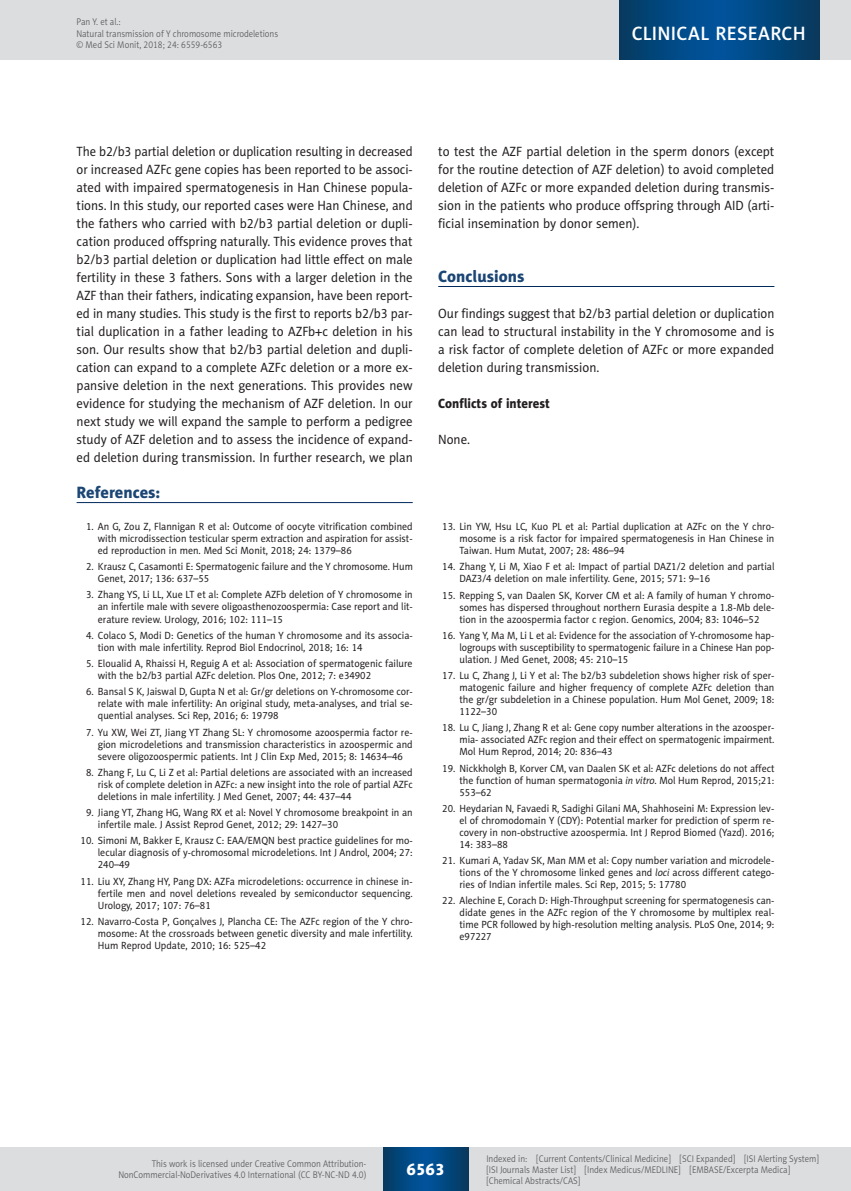
<style>
.page{position:relative;width:851px;height:1191px;background:#fff}
.page>*{position:absolute;margin:0;border:0;box-sizing:border-box;transform-origin:0 0}
.t1{font:19.5px "Naomi Sans EFN Medium";letter-spacing:.015em;color:#fff}
.MSM_Referencje_Tytul{font:16.5px "Naomi Sans EFN Heavy";color:#1a4574}
.MSM_Headline_1{font:16.5px "Naomi Sans EFN Heavy";color:#1a4574}
.t2{font:16.5px "Naomi Sans EFN Heavy";color:#fff}
.MSM_Body{font:13.5px/18px "Naomi Sans EFN";color:#231f20;text-align:justify;scale:.93 1}
.MSM_Body-2{font:13.5px/18px "Naomi Sans EFN";color:#231f20;text-align:justify;scale:.95 1}
.MSM_Body-3{font:13.5px/18px "Naomi Sans EFN";color:#231f20;text-align:justify;scale:.94 1}
.MSM_Headline_2{font:13.5px "Naomi Sans EFN Heavy";color:#231f20;scale:.95 1}
.MSM_Referencje_punkt{font:10.5px/12px "Naomi Sans EFN";color:#231f20;text-align:justify;scale:.95 1}
.MSM_Referencje_punkt-2{font:10.5px/12px "Naomi Sans EFN";color:#231f20;text-align:justify;scale:.94 1}
.t3{font:9.75px/11.2px "Naomi Sans EFN Light";color:#57585a;scale:.9 1}
.s1{font-style:italic}
</style>
<div class="page">
<hr style="left:77px;top:502px;width:335px;height:1px;background:#00295c">
<hr style="left:438px;top:286px;width:336px;height:1px;background:#00295c">
<div style="left:0;top:1148px;width:850px;height:43px;background:#dcdddf"></div>
<svg style="left:383px;top:1147px;width:85px;height:43px;background:#02477e"></svg>
<div style="left:0;top:0;width:850px;height:60px;background:#dcdddf"></div>
<svg style="left:619px;top:0;width:200px;height:60px;background:#02477e"></svg>
<p class="t3" style="left:77px;top:16px;width:225px">Pan Y. et al.:<br>Natural transmission of Y chromosome microdeletions © Med Sci Monit, 2018; 24: 6559-6563</p>
<h1 class="t1" style="left:631px;top:22px;width:175px">CLINICAL RESEARCH</h1>
<p class="MSM_Body" style="left:77px;top:142px;width:363px">The b2/b3 partial deletion or duplication resulting in decreased or increased AZFc gene copies has been reported to be associ&shy;ated with impaired spermatogenesis in Han Chinese popula&shy;tions. In this study, our reported cases were Han Chinese, and the fathers who carried with b2/b3 partial deletion or dupli&shy;cation produced offspring naturally. This evidence proves that b2/b3 partial deletion or duplication had little effect on male fertility in these 3 fathers. Sons with a larger deletion in the AZF than their fathers, indicating expansion, have been report&shy;ed in many studies. This study is the first to reports b2/b3 par&shy;tial duplication in a father leading to AZFb+c deletion in his son. Our results show that b2/b3 partial deletion and dupli&shy;cation can expand to a complete AZFc deletion or a more ex&shy;pansive deletion in the next generations. This provides new evidence for studying the mechanism of AZF deletion. In our next study we will expand the sample to perform a pedigree study of AZF deletion and to assess the incidence of expand&shy;ed deletion during transmission. In further research, we plan</p>
<p class="MSM_Referencje_Tytul" style="left:77px;top:482px;width:85px">References:</p>
<p class="MSM_Referencje_punkt" style="left:98px;top:520px;width:333px;text-indent:-12px">1. An G, Zou Z, Flannigan R et al: Outcome of oocyte vitrification combined with microdissection testicular sperm extraction and aspiration for assist&shy;ed reproduction in men. Med Sci Monit, 2018; 24: 1379–86</p>
<p class="MSM_Referencje_punkt-2" style="left:98px;top:561px;width:336px;text-indent:-12px">2. Krausz C, Casamonti E: Spermatogenic failure and the Y chromosome. Hum<br>Genet, 2017; 136: 637–55</p>
<p class="MSM_Referencje_punkt" style="left:98px;top:589px;width:333px;text-indent:-12px">3. Zhang YS, Li LL, Xue LT et al: Complete AZFb deletion of Y chromosome in an infertile male with severe oligoasthenozoospermia: Case report and lit&shy;erature review. Urology, 2016; 102: 111–15</p>
<p class="MSM_Referencje_punkt" style="left:98px;top:629px;width:333px;text-indent:-12px">4. Colaco S, Modi D: Genetics of the human Y chromosome and its associa&shy;tion with male infertility. Reprod Biol Endocrinol, 2018; 16: 14</p>
<p class="MSM_Referencje_punkt" style="left:98px;top:657px;width:333px;text-indent:-12px">5. Eloualid A, Rhaissi H, Reguig A et al: Association of spermatogenic failure with the b2/b3 partial AZFc deletion. Plos One, 2012; 7: e34902</p>
<p class="MSM_Referencje_punkt" style="left:98px;top:686px;width:333px;text-indent:-12px">6. Bansal S K, Jaiswal D, Gupta N et al: Gr/gr deletions on Y-chromosome cor&shy;relate with male infertility: An original study, meta-analyses, and trial se&shy;quential analyses. Sci Rep, 2016; 6: 19798</p>
<p class="MSM_Referencje_punkt" style="left:98px;top:726px;width:333px;text-indent:-12px">7. Yu XW, Wei ZT, Jiang YT Zhang SL: Y chromosome azoospermia factor re&shy;gion microdeletions and transmission characteristics in azoospermic and severe oligozoospermic patients. Int J Clin Exp Med, 2015; 8: 14634–46</p>
<p class="MSM_Referencje_punkt" style="left:98px;top:766px;width:333px;text-indent:-12px">8. Zhang F, Lu C, Li Z et al: Partial deletions are associated with an increased risk of complete deletion in AZFc: a new insight into the role of partial AZFc deletions in male infertility. J Med Genet, 2007; 44: 437–44</p>
<p class="MSM_Referencje_punkt" style="left:98px;top:806px;width:333px;text-indent:-12px">9. Jiang YT, Zhang HG, Wang RX et al: Novel Y chromosome breakpoint in an infertile male. J Assist Reprod Genet, 2012; 29: 1427–30</p>
<p class="MSM_Referencje_punkt" style="left:98px;top:835px;width:333px;text-indent:-17px">10. Simoni M, Bakker E, Krausz C: EAA/EMQN best practice guidelines for mo&shy;lecular diagnosis of y-chromosomal microdeletions. Int J Androl, 2004; 27:<br>240–49</p>
<p class="MSM_Referencje_punkt" style="left:98px;top:875px;width:333px;text-indent:-17px">11. Liu XY, Zhang HY, Pang DX: AZFa microdeletions: occurrence in chinese in&shy;fertile men and novel deletions revealed by semiconductor sequencing.<br>Urology, 2017; 107: 76–81</p>
<p class="MSM_Referencje_punkt" style="left:98px;top:915px;width:333px;text-indent:-17px">12. Navarro-Costa P, Gonçalves J, Plancha CE: The AZFc region of the Y chro&shy;mosome: At the crossroads between genetic diversity and male infertility.<br>Hum Reprod Update, 2010; 16: 525–42</p>
<p class="MSM_Body-2" style="left:438px;top:142px;width:355px">to test the AZF partial deletion in the sperm donors (except for the routine detection of AZF deletion) to avoid completed deletion of AZFc or more expanded deletion during transmis&shy;sion in the patients who produce offspring through AID (arti&shy;ficial insemination by donor semen).</p>
<p class="MSM_Headline_1" style="left:438px;top:266px;width:88px">Conclusions</p>
<p class="MSM_Body-3" style="left:438px;top:304px;width:359px">Our findings suggest that b2/b3 partial deletion or duplication can lead to structural instability in the Y chromosome and is a risk factor of complete deletion of AZFc or more expanded deletion during transmission.</p>
<p class="MSM_Headline_2" style="left:438px;top:395px;width:119px">Conflicts of interest</p>
<p class="MSM_Body-2" style="left:438px;top:430px;width:35px">None.</p>
<p class="MSM_Referencje_punkt" style="left:459px;top:520px;width:333px;text-indent:-17px">13. Lin YW, Hsu LC, Kuo PL et al: Partial duplication at AZFc on the Y chro&shy;mosome is a risk factor for impaired spermatogenesis in Han Chinese in Taiwan. Hum Mutat, 2007; 28: 486–94</p>
<p class="MSM_Referencje_punkt" style="left:459px;top:561px;width:333px;text-indent:-17px">14. Zhang Y, Li M, Xiao F et al: Impact of partial DAZ1/2 deletion and partial<br>DAZ3/4 deletion on male infertility. Gene, 2015; 571: 9–16</p>
<p class="MSM_Referencje_punkt" style="left:459px;top:589px;width:333px;text-indent:-17px">15. Repping S, van Daalen SK, Korver CM et al: A family of human Y chromo&shy;somes has dispersed throughout northern Eurasia despite a 1.8-Mb dele&shy;tion in the azoospermia factor c region. Genomics, 2004; 83: 1046–52</p>
<p class="MSM_Referencje_punkt-2" style="left:459px;top:629px;width:336px;text-indent:-17px">16. Yang Y, Ma M, Li L et al: Evidence for the association of Y-chromosome hap&shy;logroups with susceptibility to spermatogenic failure in a Chinese Han pop&shy;ulation. J Med Genet, 2008; 45: 210–15</p>
<p class="MSM_Referencje_punkt" style="left:459px;top:669px;width:333px;text-indent:-17px">17. Lu C, Zhang J, Li Y et al: The b2/b3 subdeletion shows higher risk of sper&shy;matogenic failure and higher frequency of complete AZFc deletion than the gr/gr subdeletion in a Chinese population. Hum Mol Genet, 2009; 18:<br>1122–30</p>
<p class="MSM_Referencje_punkt" style="left:459px;top:722px;width:333px;text-indent:-17px">18. Lu C, Jiang J, Zhang R et al: Gene copy number alterations in the azoosper&shy;mia- associated AZFc region and their effect on spermatogenic impairment.<br>Mol Hum Reprod, 2014; 20: 836–43</p>
<p class="MSM_Referencje_punkt" style="left:459px;top:762px;width:333px;text-indent:-17px">19. Nickkholgh B, Korver CM, van Daalen SK et al: AZFc deletions do not affect the function of human spermatogonia <span class="s1">in vitro</span>. Mol Hum Reprod, 2015;21:<br>553–62</p>
<p class="MSM_Referencje_punkt" style="left:459px;top:802px;width:333px;text-indent:-17px">20. Heydarian N, Favaedi R, Sadighi Gilani MA, Shahhoseini M: Expression lev&shy;el of chromodomain Y (CDY): Potential marker for prediction of sperm re&shy;covery in non-obstructive azoospermia. Int J Reprod Biomed (Yazd). 2016; 14: 383–88</p>
<p class="MSM_Referencje_punkt" style="left:459px;top:854px;width:333px;text-indent:-17px">21. Kumari A, Yadav SK, Man MM et al: Copy number variation and microdele&shy;tions of the Y chromosome linked genes and <span class="s1">loci</span> across different catego&shy;ries of Indian infertile males. Sci Rep, 2015; 5: 17780</p>
<p class="MSM_Referencje_punkt-2" style="left:459px;top:895px;width:336px;text-indent:-17px">22. Alechine E, Corach D: High-Throughput screening for spermatogenesis can&shy;didate genes in the AZFc region of the Y chromosome by multiplex real&shy;time PCR followed by high-resolution melting analysis. PLoS One, 2014; 9: e97227</p>
<p class="t3" style="left:118px;top:1158px;width:277px;text-align:right">This work is licensed under Creative Common Attribution-<br>NonCommercial-NoDerivatives 4.0 International (CC BY-NC-ND 4.0)</p>
<h2 class="t2" style="left:406px;top:1159px;width:40px">6563</h2>
<p class="t3" style="left:486px;top:1152px;width:371px">Indexed in: [Current Contents/Clinical Medicine] [SCI Expanded] [ISI Alerting System] [ISI Journals Master List] [Index Medicus/MEDLINE] [EMBASE/Excerpta Medica] [Chemical Abstracts/CAS]</p>
</div>
